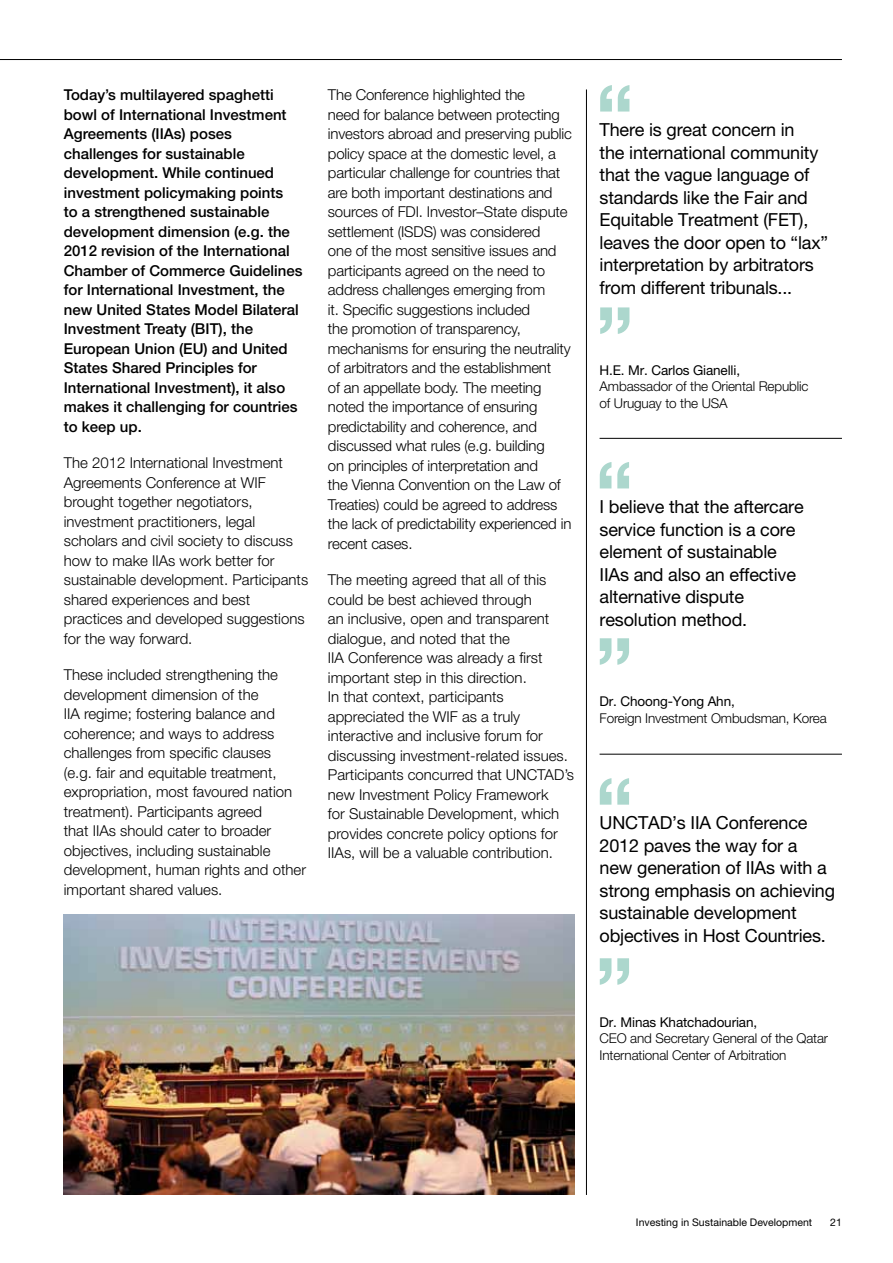
<style>
.page{position:relative;width:893px;height:1263px;background:#fff}
.page>*{position:absolute;margin:0;border:0;box-sizing:border-box;transform-origin:0 0}
.t1{font:700 82.5px "Helvetica Neue LT Pro";color:#acd7cd}
.t2{font:18px/22.5px "Helvetica Neue LT Pro";letter-spacing:-.01em;color:#000}
.t3{font:300 15px/19.5px "Helvetica Neue LT Pro";color:#000}
.t4{font:500 15px/19.5px "Helvetica Neue LT Pro";color:#000}
.t5{font:300 13.5px/16.5px "Helvetica Neue LT Pro";letter-spacing:-.01em;color:#000}
.t6{font:13.5px "Helvetica Neue LT Pro";letter-spacing:-.01em;color:#000}
.t7{font:10.5px "Helvetica Neue LT Pro";color:#000}
</style>
<div class="page">
<hr style="left:0;top:59px;width:842px;height:1px;background:#000">
<hr style="left:586px;top:89px;width:1px;height:1106px;background:#000">
<img style="left:64px;top:914px;width:510px;height:281px">
<hr style="left:600px;top:438px;width:242px;height:1px;background:#000">
<hr style="left:600px;top:754px;width:242px;height:1px;background:#000">
<p class="t4" style="left:64px;top:85px;width:240px">Today’s multilayered spaghetti bowl of International Investment<br>Agreements (IIAs) poses challenges for sustainable development. While continued investment policymaking points<br>to a strengthened sustainable development dimension (e.g. the<br>2012 revision of the International<br>Chamber of Commerce Guidelines for International Investment, the new United States Model Bilateral<br>Investment Treaty (BIT), the<br>European Union (EU) and United<br>States Shared Principles for<br>International Investment), it also makes it challenging for countries to keep up.</p>
<p class="t3" style="left:64px;top:453px;width:246px">The 2012 International Investment<br>Agreements Conference at WIF brought together negotiators, investment practitioners, legal scholars and civil society to discuss how to make IIAs work better for sustainable development. Participants shared experiences and best practices and developed suggestions for the way forward.</p>
<p class="t3" style="left:64px;top:665px;width:244px">These included strengthening the development dimension of the<br>IIA regime; fostering balance and coherence; and ways to address challenges from specific clauses<br>(e.g. fair and equitable treatment, expropriation, most favoured nation treatment). Participants agreed<br>that IIAs should cater to broader objectives, including sustainable development, human rights and other important shared values.</p>
<p class="t3" style="left:328px;top:85px;width:245px">The Conference highlighted the<br>need for balance between protecting investors abroad and preserving public policy space at the domestic level, a particular challenge for countries that are both important destinations and sources of FDI. Investor–State dispute settlement (ISDS) was considered<br>one of the most sensitive issues and participants agreed on the need to address challenges emerging from<br>it. Specific suggestions included<br>the promotion of transparency, mechanisms for ensuring the neutrality of arbitrators and the establishment<br>of an appellate body. The meeting noted the importance of ensuring predictability and coherence, and discussed what rules (e.g. building<br>on principles of interpretation and<br>the Vienna Convention on the Law of Treaties) could be agreed to address the lack of predictability experienced in recent cases.</p>
<p class="t3" style="left:328px;top:570px;width:248px">The meeting agreed that all of this could be best achieved through<br>an inclusive, open and transparent dialogue, and noted that the<br>IIA Conference was already a first important step in this direction.<br>In that context, participants appreciated the WIF as a truly interactive and inclusive forum for discussing investment-related issues.<br>Participants concurred that UNCTAD’s new Investment Policy Framework<br>for Sustainable Development, which provides concrete policy options for IIAs, will be a valuable contribution.</p>
<h1 class="t1" style="left:596px;top:64px;width:40px">“</h1>
<p class="t2" style="left:600px;top:118px;width:230px">There is great concern in<br>the international community that the vague language of standards like the Fair and<br>Equitable Treatment (FET), leaves the door open to “lax” interpretation by arbitrators from different tribunals...</p>
<h1 class="t1" style="left:596px;top:286px;width:40px">”</h1>
<p class="t6" style="left:600px;top:362px;width:142px">H.E. Mr. Carlos Gianelli,</p>
<p class="t5" style="left:600px;top:378px;width:210px">Ambassador of the Oriental Republic of Uruguay to the USA</p>
<h1 class="t1" style="left:595px;top:440px;width:40px">“</h1>
<p class="t2" style="left:600px;top:495px;width:206px">I believe that the aftercare service function is a core element of sustainable<br>IIAs and also an effective alternative dispute resolution method.</p>
<h1 class="t1" style="left:595px;top:617px;width:40px">”</h1>
<p class="t6" style="left:600px;top:693px;width:137px">Dr. Choong-Yong Ahn,</p>
<p class="t5" style="left:600px;top:709px;width:229px">Foreign Investment Ombudsman, Korea</p>
<h1 class="t1" style="left:595px;top:757px;width:40px">“</h1>
<p class="t2" style="left:600px;top:811px;width:237px">UNCTAD’s IIA Conference<br>2012 paves the way for a<br>new generation of IIAs with a strong emphasis on achieving sustainable development objectives in Host Countries.</p>
<h1 class="t1" style="left:595px;top:937px;width:40px">”</h1>
<p class="t6" style="left:600px;top:1014px;width:159px">Dr. Minas Khatchadourian,</p>
<p class="t5" style="left:600px;top:1030px;width:230px">CEO and Secretary General of the Qatar<br>International Center of Arbitration</p>
<p class="t7" style="left:636px;top:1216px;width:178px">Investing in Sustainable Development</p>
<p class="t7" style="left:830px;top:1216px;width:13px">21</p>
</div>
